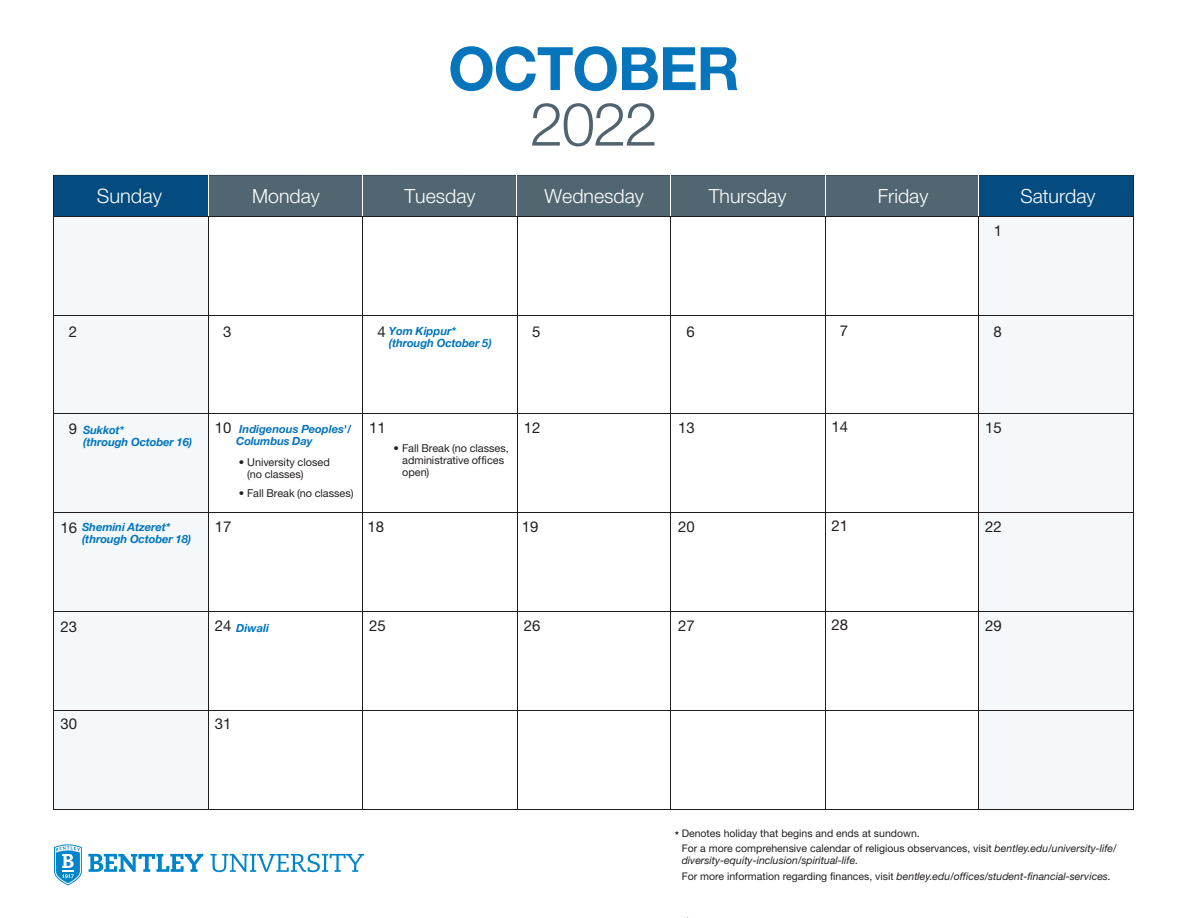
<style>
.page{position:relative;width:1188px;height:918px;background:#fff}
.page>*{position:absolute;margin:0;border:0;box-sizing:border-box;transform-origin:0 0}
.t1{font:700 60px "Helvetica Neue LT Std";letter-spacing:-.02em;color:#0775bc}
.t2{font:300 60px "Helvetica Neue LT Std";color:#4f646e}
.t3{font:300 19.95px "Helvetica Neue";color:#fff}
.t4{font:300 19.5px "Helvetica Neue";color:#fff}
.t5{font:15px "Helvetica Neue LT Std";color:#231f20}
.t6{font:italic 700 11.25px/12px "Helvetica Neue";letter-spacing:-.01em;color:#0076bd}
.t7{font:italic 700 11.25px/12px "Helvetica Neue LT Std";color:#0775bc}
.t8{font:10.8px/12px "Helvetica Neue LT Std";letter-spacing:-.005em;color:#231f20}
.t9{font:italic 10.5px/15.3px "Helvetica Neue LT Std";color:#231f20}
.t10{font:10.5px/15.3px "Helvetica Neue LT Std";color:#231f20}
.s1{font-style:italic}
.s2{font-style:normal}
</style>
<div class="page">
<div style="left:54px;top:175px;width:1080px;height:41px;background:#516671"></div>
<div style="left:55px;top:217px;width:154px;height:593px;background:#f4f8fa"></div>
<div style="left:980px;top:217px;width:154px;height:593px;background:#f4f8fa"></div>
<div style="left:54px;top:176px;width:155px;height:40px;background:#044b7f"></div>
<div style="left:979px;top:175px;width:155px;height:41px;background:#044b7f"></div>
<hr style="left:54px;top:315px;width:1080px;height:1px;background:#211d1e">
<hr style="left:54px;top:414px;width:1080px;height:1px;background:#211d1e">
<hr style="left:54px;top:512px;width:1080px;height:1px;background:#211d1e">
<hr style="left:54px;top:611px;width:1080px;height:1px;background:#211d1e">
<hr style="left:54px;top:710px;width:1080px;height:1px;background:#211d1e">
<hr style="left:54px;top:175px;width:1080px;height:1px;background:#211d1e">
<hr style="left:54px;top:216px;width:1080px;height:1px;background:#211d1e">
<hr style="left:209px;top:216px;width:1px;height:594px;background:#211d1e">
<hr style="left:363px;top:216px;width:1px;height:594px;background:#211d1e">
<hr style="left:517px;top:216px;width:1px;height:594px;background:#211d1e">
<hr style="left:671px;top:216px;width:1px;height:594px;background:#211d1e">
<hr style="left:825px;top:216px;width:1px;height:594px;background:#211d1e">
<hr style="left:979px;top:216px;width:1px;height:594px;background:#211d1e">
<hr style="left:54px;top:175px;width:1px;height:635px;background:#211d1e">
<hr style="left:1134px;top:175px;width:1px;height:634px;background:#211d1e">
<hr style="left:54px;top:810px;width:1080px;height:1px;background:#211d1e">
<hr style="left:209px;top:175px;width:1px;height:41px;background:#fff">
<hr style="left:363px;top:175px;width:1px;height:41px;background:#fff">
<hr style="left:517px;top:175px;width:1px;height:41px;background:#fff">
<hr style="left:671px;top:175px;width:1px;height:41px;background:#fff">
<hr style="left:825px;top:175px;width:1px;height:41px;background:#fff">
<hr style="left:979px;top:175px;width:1px;height:41px;background:#fff">
<svg style="left:88px;top:854px;width:115px;height:18px"></svg>
<svg style="left:210px;top:854px;width:154px;height:18px"></svg>
<svg style="left:54px;top:844px;width:28px;height:41px"></svg>
<h1 class="t1" style="left:448px;top:32px;width:293px">OCTOBER</h1>
<h1 class="t2" style="left:530px;top:88px;width:130px">2022</h1>
<h2 class="t3" style="left:97px;top:180px;width:67px">Sunday</h2>
<h3 class="t4" style="left:252px;top:181px;width:69px">Monday</h3>
<h3 class="t4" style="left:404px;top:180px;width:73px">Tuesday</h3>
<h3 class="t4" style="left:545px;top:181px;width:101px">Wednesday</h3>
<h3 class="t4" style="left:709px;top:180px;width:79px">Thursday</h3>
<h3 class="t4" style="left:878px;top:180px;width:52px">Friday</h3>
<h3 class="t4" style="left:1020px;top:180px;width:77px">Saturday</h3>
<h3 class="t5" style="left:994px;top:222px;width:10px">1</h3>
<h3 class="t5" style="left:69px;top:323px;width:10px">2</h3>
<h3 class="t5" style="left:223px;top:323px;width:10px">3</h3>
<h3 class="t5" style="left:378px;top:323px;width:10px">4</h3>
<h3 class="t5" style="left:532px;top:323px;width:10px">5</h3>
<h3 class="t5" style="left:687px;top:323px;width:10px">6</h3>
<h3 class="t5" style="left:840px;top:322px;width:10px">7</h3>
<h3 class="t5" style="left:994px;top:323px;width:10px">8</h3>
<p class="t6" style="left:389px;top:325px;width:104px">Yom Kippur* (through October 5)</p>
<h3 class="t5" style="left:69px;top:420px;width:10px">9</h3>
<h3 class="t5" style="left:215px;top:419px;width:18px">10</h3>
<h3 class="t5" style="left:369px;top:419px;width:18px">11</h3>
<h3 class="t5" style="left:524px;top:419px;width:18px">12</h3>
<h3 class="t5" style="left:678px;top:419px;width:18px">13</h3>
<h3 class="t5" style="left:832px;top:418px;width:18px">14</h3>
<h3 class="t5" style="left:985px;top:419px;width:18px">15</h3>
<p class="t7" style="left:236px;top:423px;width:117px">Indigenous Peoples'/<br>Columbus Day</p>
<p class="t8" style="left:247px;top:456px;width:84px;text-indent:-9px">• University closed (no classes)</p>
<p class="t8" style="left:239px;top:487px;width:116px">• Fall Break (no classes)</p>
<p class="t6" style="left:83px;top:425px;width:111px">Sukkot*<br>(through October 16)</p>
<p class="t8" style="left:402px;top:442px;width:108px;text-indent:-9px">• Fall Break (no classes, administrative offices open)</p>
<h3 class="t5" style="left:60px;top:518px;width:18px">16</h3>
<p class="t6" style="left:82px;top:521px;width:111px">Shemini Atzeret* (through October 18)</p>
<h3 class="t5" style="left:215px;top:517px;width:18px">17</h3>
<h3 class="t5" style="left:367px;top:517px;width:18px">18</h3>
<h3 class="t5" style="left:522px;top:517px;width:18px">19</h3>
<h3 class="t5" style="left:678px;top:517px;width:18px">20</h3>
<h3 class="t5" style="left:832px;top:516px;width:18px">21</h3>
<h3 class="t5" style="left:985px;top:517px;width:18px">22</h3>
<h3 class="t5" style="left:60px;top:618px;width:18px">23</h3>
<h3 class="t5" style="left:215px;top:617px;width:18px">24</h3>
<p class="t6" style="left:236px;top:622px;width:34px">Diwali</p>
<h3 class="t5" style="left:369px;top:617px;width:18px">25</h3>
<h3 class="t5" style="left:524px;top:617px;width:18px">26</h3>
<h3 class="t5" style="left:678px;top:617px;width:18px">27</h3>
<h3 class="t5" style="left:832px;top:616px;width:18px">28</h3>
<h3 class="t5" style="left:985px;top:617px;width:18px">29</h3>
<h3 class="t5" style="left:60px;top:715px;width:18px">30</h3>
<h3 class="t5" style="left:215px;top:714px;width:18px">31</h3>
<p class="t10" style="left:682px;top:826px;width:437px;text-indent:-7px">* Denotes holiday that begins and ends at sundown.<br>For a more comprehensive calendar of religious observances, visit <span class="s1">bentley.edu/university-life/</span></p>
<p class="t9" style="left:682px;top:853px;width:431px">diversity-equity-inclusion/spiritual-life.<br><span class="s2">For more information regarding finances, visit</span> bentley.edu/offices/student-financial-services.</p>
</div>
